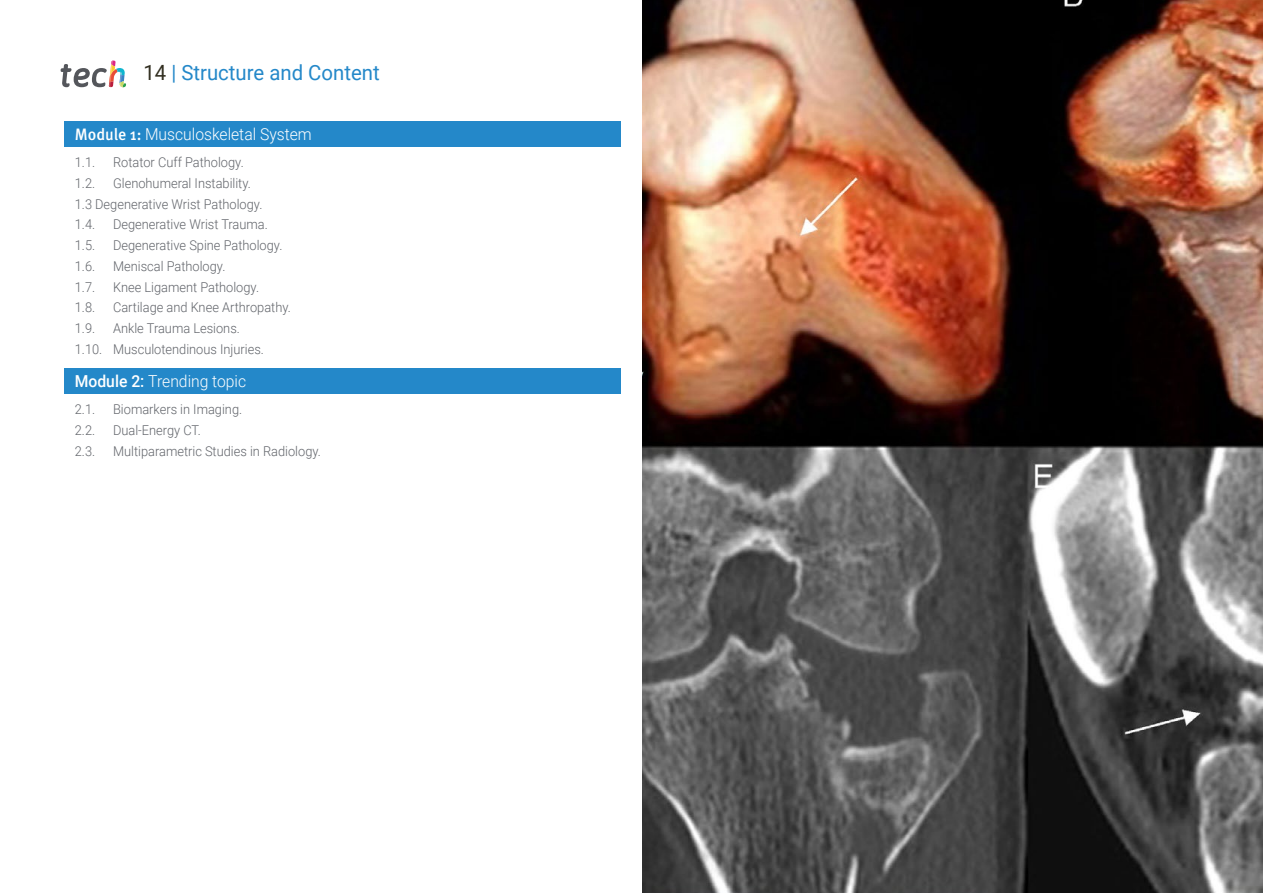
<style>
.page{position:relative;width:1263px;height:893px;background:#fff}
.page>*{position:absolute;margin:0;border:0;box-sizing:border-box;transform-origin:0 0}
.t1{font:21px "Roboto";color:#2488c9}
.t2{font:300 16.5px "Roboto";color:#fff;scale:.95 1}
.t3{font:300 13.5px/20.7px "Roboto";color:#61646a;scale:.95 1}
.s1{color:#312e20}
.s2{font-family:"Meta Pro";font-weight:500}
.s3{font-weight:500}
</style>
<div class="page">
<div style="left:64px;top:121px;width:557px;height:25px;background:#2488c9"></div>
<div style="left:64px;top:368px;width:557px;height:25px;background:#2488c9"></div>
<img style="left:642px;top:0;width:621px;height:893px">
<svg style="left:61px;top:61px;width:65px;height:27px"></svg>
<h1 class="t1" style="left:144px;top:57px;width:238px"><span class="s1">14</span> | Structure and Content</h1>
<p class="t2" style="left:75px;top:123px;width:251px"><span class="s2">Module 1:</span> Musculoskeletal System</p>
<p class="t3" style="left:75px;top:151px;width:23px">1.1.</p>
<p class="t3" style="left:113px;top:151px;width:139px">Rotator Cuff Pathology.</p>
<p class="t3" style="left:75px;top:172px;width:23px">1.2.</p>
<p class="t3" style="left:75px;top:172px;width:199px;text-indent:38px">Glenohumeral Instability.<br>1.3 Degenerative Wrist Pathology.<br>1.4.</p>
<p class="t3" style="left:113px;top:214px;width:164px">Degenerative Wrist Trauma.</p>
<p class="t3" style="left:75px;top:234px;width:23px">1.5.</p>
<p class="t3" style="left:113px;top:234px;width:180px">Degenerative Spine Pathology.</p>
<p class="t3" style="left:75px;top:255px;width:23px">1.6.</p>
<p class="t3" style="left:113px;top:255px;width:120px">Meniscal Pathology.</p>
<p class="t3" style="left:75px;top:276px;width:23px">1.7.</p>
<p class="t3" style="left:113px;top:276px;width:155px">Knee Ligament Pathology.</p>
<p class="t3" style="left:75px;top:297px;width:23px">1.8.</p>
<p class="t3" style="left:113px;top:297px;width:189px">Cartilage and Knee Arthropathy.</p>
<p class="t3" style="left:75px;top:317px;width:23px">1.9.</p>
<p class="t3" style="left:75px;top:317px;width:201px;text-indent:38px">Ankle Trauma Lesions.<br>1.10. Musculotendinous Injuries.</p>
<p class="t2" style="left:75px;top:370px;width:182px"><span class="s3">Module 2:</span> Trending topic</p>
<p class="t3" style="left:75px;top:399px;width:23px">2.1.</p>
<p class="t3" style="left:113px;top:399px;width:137px">Biomarkers in Imaging.</p>
<p class="t3" style="left:75px;top:419px;width:23px">2.2.</p>
<p class="t3" style="left:113px;top:419px;width:94px">Dual-Energy CT.</p>
<p class="t3" style="left:75px;top:440px;width:23px">2.3.</p>
<p class="t3" style="left:113px;top:440px;width:220px">Multiparametric Studies in Radiology.</p>
</div>
